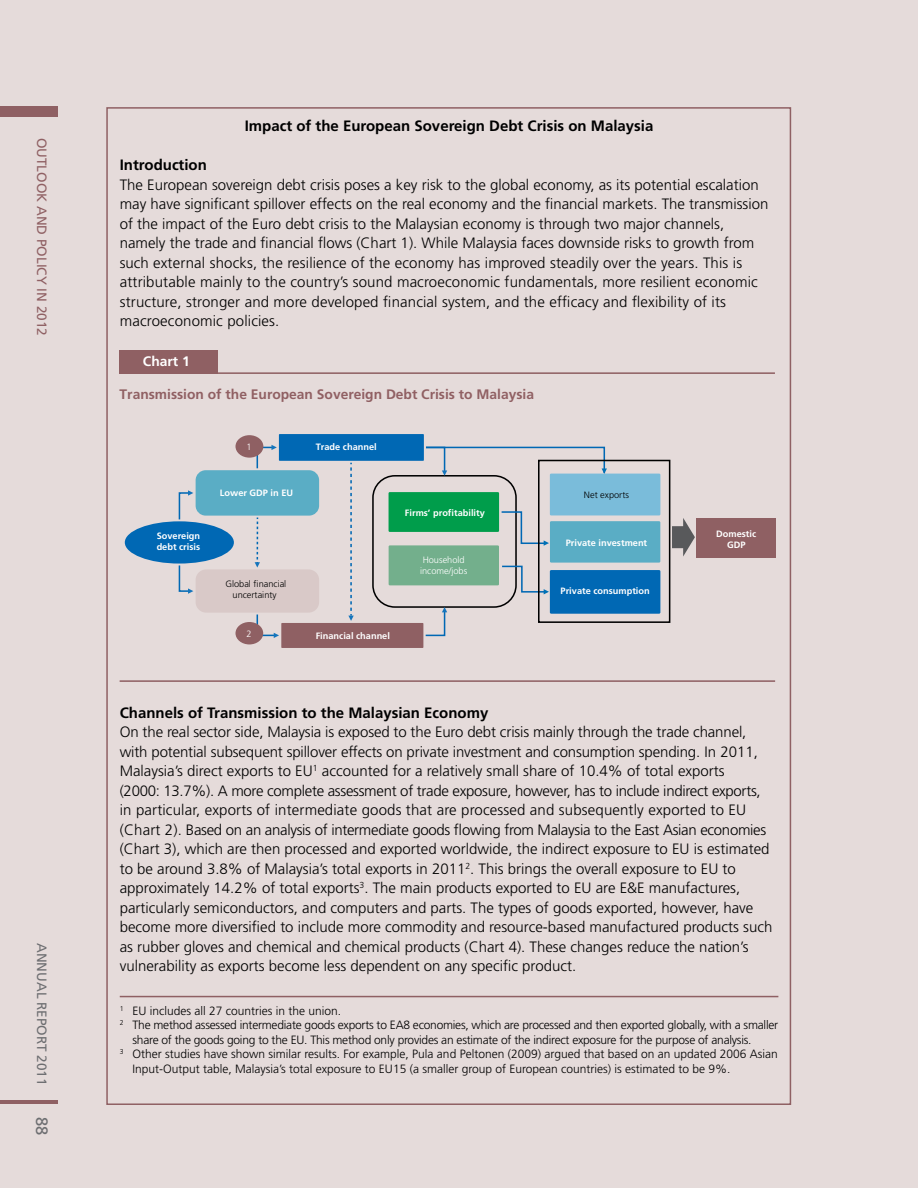
<style>
.page{position:relative;width:918px;height:1188px;background:#e5dbda}
.page>*{position:absolute;margin:0;border:0;box-sizing:border-box;transform-origin:0 0}
.t1{font:16.5px "Frutiger";color:#6d6e71}
.t2{font:300 15px/19.5px "Frutiger";color:#000}
.t3{font:700 15px "Frutiger";color:#000}
.t4{font:700 13.8px "Frutiger";color:#906063}
.t5{font:700 13.8px "Frutiger";color:#fff}
.t6{font:13.5px "Frutiger";color:#8f6063}
.t7{font:13.5px "Frutiger";color:#6d6e71}
.t8{font:300 12px "Frutiger";color:#000}
.t9{font:300 12px "Frutiger";letter-spacing:-.02em;color:#000}
.t10{font:700 9.15px/10.9px "Frutiger";color:#fff}
.t11{font:300 9.15px/10.9px "Frutiger";color:#000;text-align:center}
.t12{font:300 9.15px/10.9px "Frutiger";color:#fff}
.s1{font-weight:700}
</style>
<div class="page">
<hr style="left:0;top:1101px;width:58px;height:3px;background:#8f6063">
<div style="left:0;top:106px;width:58px;height:11px;background:#8f6063"></div>
<svg style="left:119px;top:350px;width:660px;height:648px"></svg>
<div style="left:550px;top:521px;width:110px;height:42px;background:#5aadc5"></div>
<div style="left:550px;top:570px;width:110px;height:44px;background:#0068b4"></div>
<div style="left:119px;top:350px;width:98px;height:23px;background:#8f6063"></div>
<hr style="left:119px;top:372px;width:656px;height:2px;background:#8f6063">
<hr style="left:120px;top:680px;width:655px;height:2px;background:#8f6063">
<div style="left:372px;top:475px;width:145px;height:133px;border:2px solid #000;border-radius:22px"></div>
<div style="left:125px;top:521px;width:109px;height:43px;background:#0068b4;border-radius:50%"></div>
<div style="left:196px;top:470px;width:123px;height:46px;background:#5aadc5;border-radius:10px"></div>
<div style="left:196px;top:569px;width:123px;height:44px;background:#d9c9c8;border-radius:11px"></div>
<div style="left:279px;top:434px;width:145px;height:27px;background:#0068b4"></div>
<div style="left:281px;top:623px;width:142px;height:25px;background:#8f6063"></div>
<div style="left:389px;top:545px;width:110px;height:40px;background:#73af8c"></div>
<div style="left:550px;top:474px;width:110px;height:41px;background:#7abcda"></div>
<svg style="left:178px;top:490px;width:15px;height:31px"></svg>
<svg style="left:178px;top:564px;width:15px;height:30px"></svg>
<svg style="left:256px;top:445px;width:21px;height:25px"></svg>
<svg style="left:256px;top:613px;width:23px;height:25px"></svg>
<svg style="left:424px;top:607px;width:23px;height:30px"></svg>
<svg style="left:424px;top:446px;width:183px;height:30px"></svg>
<svg style="left:500px;top:511px;width:49px;height:35px"></svg>
<svg style="left:501px;top:565px;width:48px;height:29px"></svg>
<div style="left:696px;top:519px;width:79px;height:39px;background:#8f6063"></div>
<div style="left:236px;top:435px;width:27px;height:23px;background:#8f6063;border-radius:50%"></div>
<div style="left:236px;top:622px;width:27px;height:22px;background:#8f6063;border-radius:50%"></div>
<div style="left:538px;top:460px;width:132px;height:163px;border:2px solid #000"></div>
<svg style="left:672px;top:518px;width:23px;height:39px"></svg>
<svg style="left:255px;top:518px;width:5px;height:50px"></svg>
<svg style="left:348px;top:463px;width:6px;height:158px"></svg>
<div style="left:389px;top:492px;width:110px;height:40px;background:#009d4b"></div>
<hr style="left:120px;top:996px;width:658px;height:1px;background:#8f6063">
<p class="t6" style="left:47px;top:138px;width:200px;rotate:90deg">OUTLOOK AND POLICY IN 2012</p>
<p class="t7" style="left:47px;top:943px;width:144px;rotate:90deg">ANNUAL REPORT 2011</p>
<p class="t1" style="left:48px;top:1117px;width:20px;rotate:90deg">88</p>
<p class="t3" style="left:245px;top:120px;width:410px">Impact of the European Sovereign Debt Crisis on Malaysia</p>
<p class="t2" style="left:120px;top:157px;width:650px"><span class="s1">Introduction<br></span>The European sovereign debt crisis poses a key risk to the global economy, as its potential escalation may have significant spillover effects on the real economy and the financial markets. The transmission of the impact of the Euro debt crisis to the Malaysian economy is through two major channels, namely the trade and financial flows (Chart 1). While Malaysia faces downside risks to growth from such external shocks, the resilience of the economy has improved steadily over the years. This is attributable mainly to the country’s sound macroeconomic fundamentals, more resilient economic structure, stronger and more developed financial system, and the efficacy and flexibility of its macroeconomic policies.</p>
<p class="t5" style="left:143px;top:356px;width:48px">Chart 1</p>
<p class="t4" style="left:120px;top:389px;width:416px">Transmission of the European Sovereign Debt Crisis to Malaysia</p>
<p class="t10" style="left:157px;top:531px;width:45px">Sovereign debt crisis</p>
<p class="t12" style="left:247px;top:442px;width:7px">1</p>
<p class="t10" style="left:220px;top:489px;width:75px">Lower GDP in EU</p>
<p class="t11" style="left:225px;top:579px;width:62px">Global financial uncertainty</p>
<p class="t12" style="left:247px;top:629px;width:7px">2</p>
<p class="t10" style="left:316px;top:442px;width:62px">Trade channel</p>
<p class="t10" style="left:405px;top:508px;width:81px">Firms’ profitability</p>
<p class="t12" style="left:420px;top:555px;width:49px">Household income/jobs</p>
<p class="t10" style="left:316px;top:631px;width:76px">Financial channel</p>
<p class="t11" style="left:584px;top:490px;width:47px">Net exports</p>
<p class="t10" style="left:566px;top:538px;width:83px">Private investment</p>
<p class="t10" style="left:561px;top:586px;width:91px">Private consumption</p>
<p class="t10" style="left:716px;top:529px;width:41px;text-align:center">Domestic<br>GDP</p>
<p class="t2" style="left:120px;top:704px;width:654px"><span class="s1">Channels of Transmission to the Malaysian Economy<br></span>On the real sector side, Malaysia is exposed to the Euro debt crisis mainly through the trade channel, with potential subsequent spillover effects on private investment and consumption spending. In 2011, Malaysia’s direct exports to EU<sup>1</sup> accounted for a relatively small share of 10.4% of total exports<br>(2000: 13.7%). A more complete assessment of trade exposure, however, has to include indirect exports, in particular, exports of intermediate goods that are processed and subsequently exported to EU (Chart 2). Based on an analysis of intermediate goods flowing from Malaysia to the East Asian economies (Chart 3), which are then processed and exported worldwide, the indirect exposure to EU is estimated to be around 3.8% of Malaysia’s total exports in 2011<sup>2</sup>. This brings the overall exposure to EU to approximately 14.2% of total exports<sup>3</sup>. The main products exported to EU are E&amp;E manufactures, particularly semiconductors, and computers and parts. The types of goods exported, however, have become more diversified to include more commodity and resource-based manufactured products such as rubber gloves and chemical and chemical products (Chart 4). These changes reduce the nation’s vulnerability as exports become less dependent on any specific product.</p>
<p class="t8" style="left:120px;top:1006px;width:223px"><sup>1</sup> EU includes all 27 countries in the union.</p>
<p class="t9" style="left:120px;top:1020px;width:660px"><sup>2</sup> The method assessed intermediate goods exports to EA8 economies, which are processed and then exported globally, with a smaller</p>
<p class="t9" style="left:133px;top:1035px;width:621px">share of the goods going to the EU. This method only provides an estimate of the indirect exposure for the purpose of analysis.</p>
<p class="t8" style="left:120px;top:1049px;width:660px"><sup>3</sup> Other studies have shown similar results. For example, Pula and Peltonen (2009) argued that based on an updated 2006 Asian</p>
<p class="t8" style="left:133px;top:1064px;width:600px">Input-Output table, Malaysia’s total exposure to EU15 (a smaller group of European countries) is estimated to be 9%.</p>
</div>
